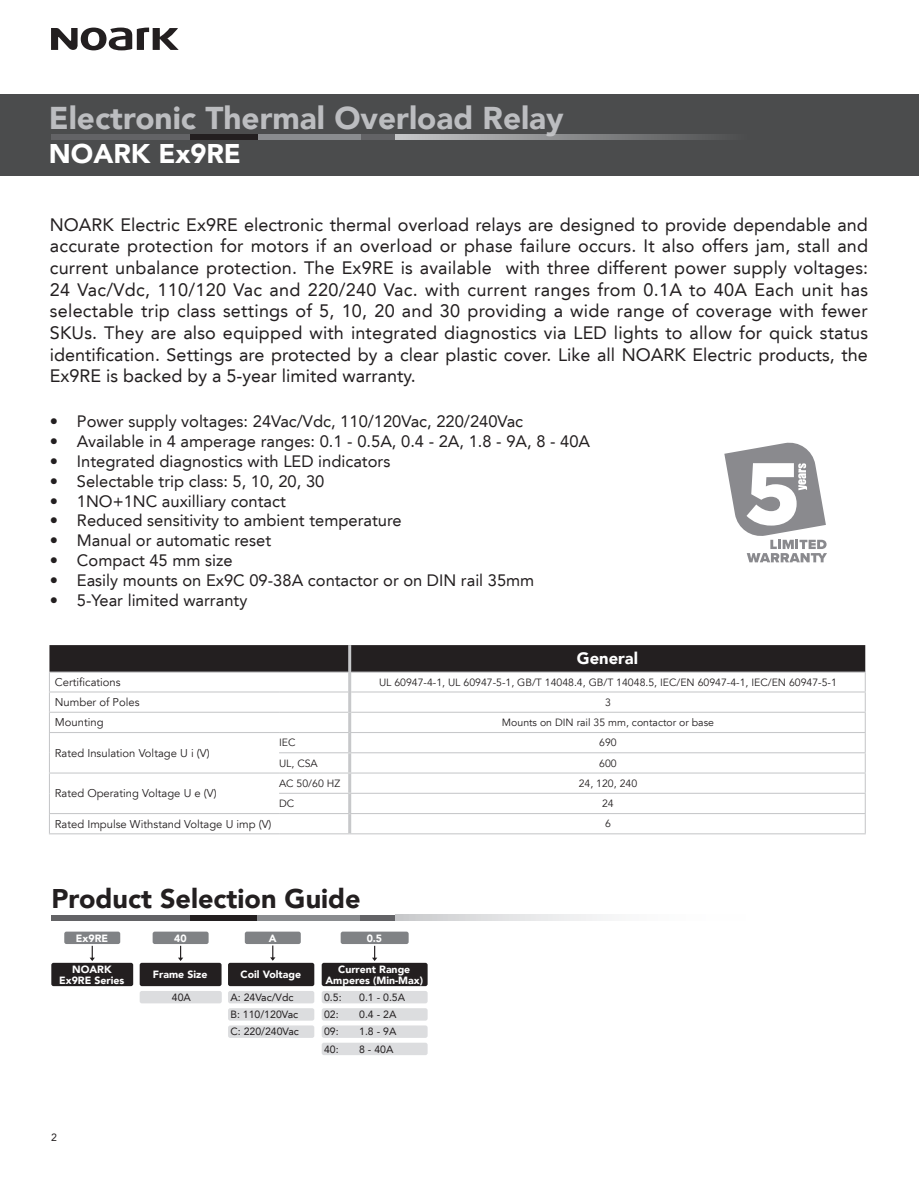
<style>
.page{position:relative;width:919px;height:1187px;background:#fff}
.page>*{position:absolute;margin:0;border:0;box-sizing:border-box;transform-origin:0 0}
.t1{font:900 31.5px "Avenir LT";color:#bcbdc0}
.t2{font:900 27px "Avenir LT";color:#231f20}
.t3{font:900 27px "Avenir LT";color:#fff}
.Def_Style_Order_Seco{font:18px/21.6px "Avenir LT";color:#231f20;text-align:justify}
.t4{font:16.5px "Avenir LT";color:#231f20}
.t5{font:900 16.5px "Avenir LT";color:#fff}
.t6{font:11.25px "Avenir LT";color:#231f20}
.t7{font:10.5px "Avenir LT";color:#231f20}
.t8{font:10.5px "Avenir LT";color:#231f20}
.t9{font:900 10.5px/10.8px "Avenir LT";color:#fff;text-align:center}
</style>
<div class="page">
<svg style="left:51px;top:28px;width:128px;height:22px"></svg>
<div style="left:0;top:94px;width:918px;height:82px;background:#4b4c4d"></div>
<div style="left:51px;top:134px;width:140px;height:6px;background:#636366"></div>
<div style="left:190px;top:134px;width:68px;height:6px;background:#231f20"></div>
<div style="left:258px;top:134px;width:103px;height:6px;background:#8a8c8f"></div>
<div style="left:361px;top:134px;width:35px;height:6px;background:#636366"></div>
<svg style="left:395px;top:134px;width:324px;height:6px;background:#8e8f90"></svg>
<div style="left:51px;top:914px;width:139px;height:6px;background:#636366"></div>
<div style="left:190px;top:914px;width:68px;height:6px;background:#231f20"></div>
<div style="left:258px;top:914px;width:103px;height:6px;background:#8a8c8f"></div>
<div style="left:360px;top:914px;width:36px;height:6px;background:#636366"></div>
<svg style="left:395px;top:914px;width:213px;height:6px"></svg>
<div style="left:228px;top:962px;width:86px;height:24px;background:#231f20;border-radius:2px"></div>
<div style="left:245px;top:931px;width:56px;height:12px;background:#808285;border-radius:2px"></div>
<div style="left:153px;top:931px;width:55px;height:12px;background:#808285;border-radius:2px"></div>
<div style="left:64px;top:931px;width:56px;height:12px;background:#808285;border-radius:2px"></div>
<svg style="left:178px;top:945px;width:5px;height:15px"></svg>
<svg style="left:270px;top:945px;width:5px;height:15px"></svg>
<svg style="left:90px;top:945px;width:5px;height:15px"></svg>
<div style="left:51px;top:962px;width:82px;height:24px;background:#231f20;border-radius:2px"></div>
<div style="left:140px;top:962px;width:81px;height:24px;background:#231f20;border-radius:2px"></div>
<div style="left:140px;top:990px;width:82px;height:13px;background:#dcdddf;border-radius:2px"></div>
<div style="left:228px;top:990px;width:86px;height:13px;background:#dcdddf;border-radius:2px"></div>
<div style="left:322px;top:990px;width:105px;height:13px;background:#dcdddf;border-radius:2px"></div>
<div style="left:228px;top:1008px;width:86px;height:12px;background:#dcdddf;border-radius:2px"></div>
<div style="left:322px;top:1008px;width:105px;height:12px;background:#dcdddf;border-radius:2px"></div>
<div style="left:228px;top:1025px;width:86px;height:12px;background:#dcdddf;border-radius:2px"></div>
<div style="left:322px;top:1025px;width:105px;height:12px;background:#dcdddf;border-radius:2px"></div>
<div style="left:322px;top:1042px;width:105px;height:13px;background:#dcdddf;border-radius:2px"></div>
<div style="left:322px;top:962px;width:105px;height:24px;background:#231f20;border-radius:2px"></div>
<div style="left:340px;top:931px;width:68px;height:12px;background:#808285;border-radius:2px"></div>
<svg style="left:372px;top:945px;width:5px;height:15px"></svg>
<svg style="left:724px;top:442px;width:103px;height:120px"></svg>
<hr style="left:49px;top:833px;width:230px;height:1px;background:#c7c8ca">
<hr style="left:279px;top:833px;width:70px;height:1px;background:#c7c8ca">
<hr style="left:349px;top:833px;width:516px;height:1px;background:#c7c8ca">
<svg style="left:49px;top:645px;width:816px;height:188px"></svg>
<p class="t1" style="left:49px;top:99px;width:516px">Electronic Thermal Overload Relay</p>
<p class="t3" style="left:49px;top:137px;width:193px">NOARK Ex9RE</p>
<p class="Def_Style_Order_Seco" style="left:50px;top:214px;width:819px">NOARK Electric Ex9RE electronic thermal overload relays are designed to provide dependable and accurate protection for motors if an overload or phase failure occurs. It also offers jam, stall and current unbalance protection. The Ex9RE is available with three different power supply voltages:<br>24 Vac/Vdc, 110/120 Vac and 220/240 Vac. with current ranges from 0.1A to 40A Each unit has selectable trip class settings of 5, 10, 20 and 30 providing a wide range of coverage with fewer SKUs. They are also equipped with integrated diagnostics via LED lights to allow for quick status identification. Settings are protected by a clear plastic cover. Like all NOARK Electric products, the Ex9RE is backed by a 5-year limited warranty.</p>
<p class="t4" style="left:50px;top:412px;width:475px">• Power supply voltages: 24Vac/Vdc, 110/120Vac, 220/240Vac</p>
<p class="t4" style="left:50px;top:431px;width:541px">• Available in 4 amperage ranges: 0.1 - 0.5A, 0.4 - 2A, 1.8 - 9A, 8 - 40A</p>
<p class="t4" style="left:50px;top:451px;width:342px">• Integrated diagnostics with LED indicators</p>
<p class="t4" style="left:50px;top:471px;width:276px">• Selectable trip class: 5, 10, 20, 30</p>
<p class="t4" style="left:50px;top:491px;width:237px">• 1NO+1NC auxilliary contact</p>
<p class="t4" style="left:50px;top:511px;width:353px">• Reduced sensitivity to ambient temperature</p>
<p class="t4" style="left:50px;top:530px;width:223px">• Manual or automatic reset</p>
<p class="t4" style="left:50px;top:550px;width:184px">• Compact 45 mm size</p>
<p class="t4" style="left:50px;top:570px;width:486px">• Easily mounts on Ex9C 09-38A contactor or on DIN rail 35mm</p>
<p class="t4" style="left:50px;top:590px;width:199px">• 5-Year limited warranty</p>
<p class="t5" style="left:577px;top:648px;width:63px">General</p>
<p class="t6" style="left:55px;top:675px;width:67px">Certifications</p>
<p class="t7" style="left:379px;top:676px;width:459px">UL 60947-4-1, UL 60947-5-1, GB/T 14048.4, GB/T 14048.5, IEC/EN 60947-4-1, IEC/EN 60947-5-1</p>
<p class="t6" style="left:55px;top:695px;width:86px">Number of Poles</p>
<p class="t7" style="left:605px;top:696px;width:7px">3</p>
<p class="t6" style="left:55px;top:716px;width:50px">Mounting</p>
<p class="t7" style="left:502px;top:716px;width:214px">Mounts on DIN rail 35 mm, contactor or base</p>
<p class="t6" style="left:55px;top:746px;width:156px">Rated Insulation Voltage U i (V)</p>
<p class="t7" style="left:279px;top:736px;width:18px">IEC</p>
<p class="t7" style="left:599px;top:736px;width:19px">690</p>
<p class="t7" style="left:279px;top:757px;width:40px">UL, CSA</p>
<p class="t7" style="left:599px;top:757px;width:19px">600</p>
<p class="t6" style="left:55px;top:786px;width:163px">Rated Operating Voltage U e (V)</p>
<p class="t7" style="left:279px;top:777px;width:63px">AC 50/60 HZ</p>
<p class="t7" style="left:578px;top:777px;width:60px">24, 120, 240</p>
<p class="t7" style="left:279px;top:797px;width:17px">DC</p>
<p class="t7" style="left:602px;top:797px;width:13px">24</p>
<p class="t6" style="left:55px;top:817px;width:218px">Rated Impulse Withstand Voltage U imp (V)</p>
<p class="t7" style="left:605px;top:817px;width:7px">6</p>
<p class="t2" style="left:51px;top:882px;width:311px">Product Selection Guide</p>
<p class="t9" style="left:76px;top:932px;width:34px">Ex9RE</p>
<p class="t9" style="left:174px;top:932px;width:14px">40</p>
<p class="t9" style="left:269px;top:932px;width:9px">A</p>
<p class="t9" style="left:72px;top:963px;width:41px">NOARK</p>
<p class="t9" style="left:59px;top:974px;width:67px">Ex9RE Series</p>
<p class="t9" style="left:366px;top:932px;width:17px">0.5</p>
<p class="t9" style="left:325px;top:963px;width:99px">Current Range<br>Amperes (Min-Max)</p>
<p class="t9" style="left:240px;top:968px;width:62px">Coil Voltage</p>
<p class="t9" style="left:153px;top:968px;width:56px">Frame Size</p>
<p class="t8" style="left:172px;top:991px;width:21px">40A</p>
<p class="t8" style="left:230px;top:991px;width:65px">A: 24Vac/Vdc</p>
<p class="t8" style="left:324px;top:991px;width:19px">0.5:</p>
<p class="t8" style="left:359px;top:991px;width:47px">0.1 - 0.5A</p>
<p class="t8" style="left:230px;top:1008px;width:69px">B: 110/120Vac</p>
<p class="t8" style="left:324px;top:1008px;width:16px">02:</p>
<p class="t8" style="left:359px;top:1008px;width:39px">0.4 - 2A</p>
<p class="t8" style="left:230px;top:1025px;width:70px">C: 220/240Vac</p>
<p class="t8" style="left:324px;top:1025px;width:16px">09:</p>
<p class="t8" style="left:359px;top:1025px;width:39px">1.8 - 9A</p>
<p class="t8" style="left:324px;top:1042px;width:16px">40:</p>
<p class="t8" style="left:359px;top:1042px;width:36px">8 - 40A</p>
<p class="t8" style="left:51px;top:1131px;width:7px">2</p>
</div>
